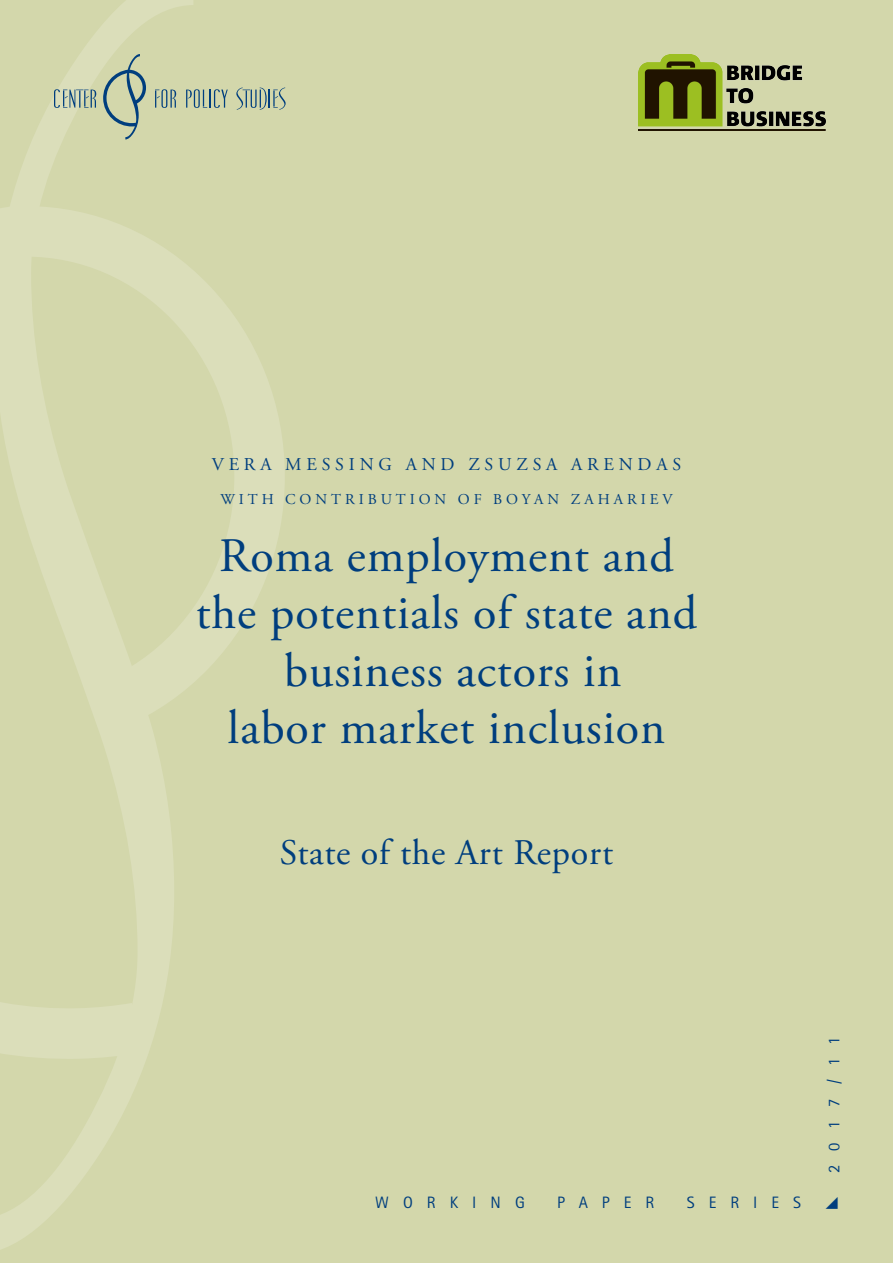
<style>
.page{position:relative;width:893px;height:1263px;background:#d3d7ab}
.page>*{position:absolute;margin:0;border:0;box-sizing:border-box;transform-origin:0 0}
.CPS_WP_cover_-_title{font:48px "Adobe Garamond Pro";letter-spacing:.02em;color:#003e7e}
.CPS_WP_cover_-_title-2{font:36px "Adobe Garamond Pro";letter-spacing:.02em;color:#003e7e}
.CPS_WP_cover_-_autho{font:18px "Adobe Garamond Pro";letter-spacing:.265em;color:#003e7e}
.t1{font:16.5px "H Rotis Sans Serif Normal";letter-spacing:.85em;color:#003e7e}
.CPS_WP_cover_-_autho-2{font:15px "Adobe Garamond Pro";letter-spacing:.265em;color:#003e7e}
</style>
<div class="page">
<svg style="left:193px;top:271px;width:92px;height:412px"></svg>
<svg style="left:0;top:0;width:193px;height:1250px"></svg>
<svg style="left:54px;top:89px;width:42px;height:19px"></svg>
<svg style="left:155px;top:89px;width:21px;height:19px"></svg>
<svg style="left:186px;top:89px;width:42px;height:19px"></svg>
<svg style="left:236px;top:88px;width:50px;height:22px"></svg>
<svg style="left:103px;top:54px;width:43px;height:85px"></svg>
<img style="left:639px;top:54px;width:187px;height:77px">
<p class="CPS_WP_cover_-_autho" style="left:212px;top:454px;width:471px">VERA MESSING AND ZSUZSA ARENDAS</p>
<p class="CPS_WP_cover_-_autho-2" style="left:220px;top:490px;width:454px">WITH CONTRIBUTION OF BOYAN ZAHARIEV</p>
<p class="CPS_WP_cover_-_title" style="left:219px;top:527px;width:456px">Roma employment and</p>
<p class="CPS_WP_cover_-_title" style="left:196px;top:584px;width:503px">the potentials of state and</p>
<p class="CPS_WP_cover_-_title" style="left:284px;top:642px;width:339px">business actors in</p>
<p class="CPS_WP_cover_-_title" style="left:228px;top:699px;width:439px">labor market inclusion</p>
<p class="CPS_WP_cover_-_title-2" style="left:280px;top:831px;width:335px">State of the Art Report</p>
<p class="t1" style="left:375px;top:1192px;width:151px">WORKING</p>
<p class="t1" style="left:557px;top:1192px;width:99px">PAPER</p>
<p class="t1" style="left:687px;top:1192px;width:116px">SERIES</p>
<p class="t1" style="left:824px;top:1173px;width:138px;rotate:-90deg">2017/11</p>
</div>
